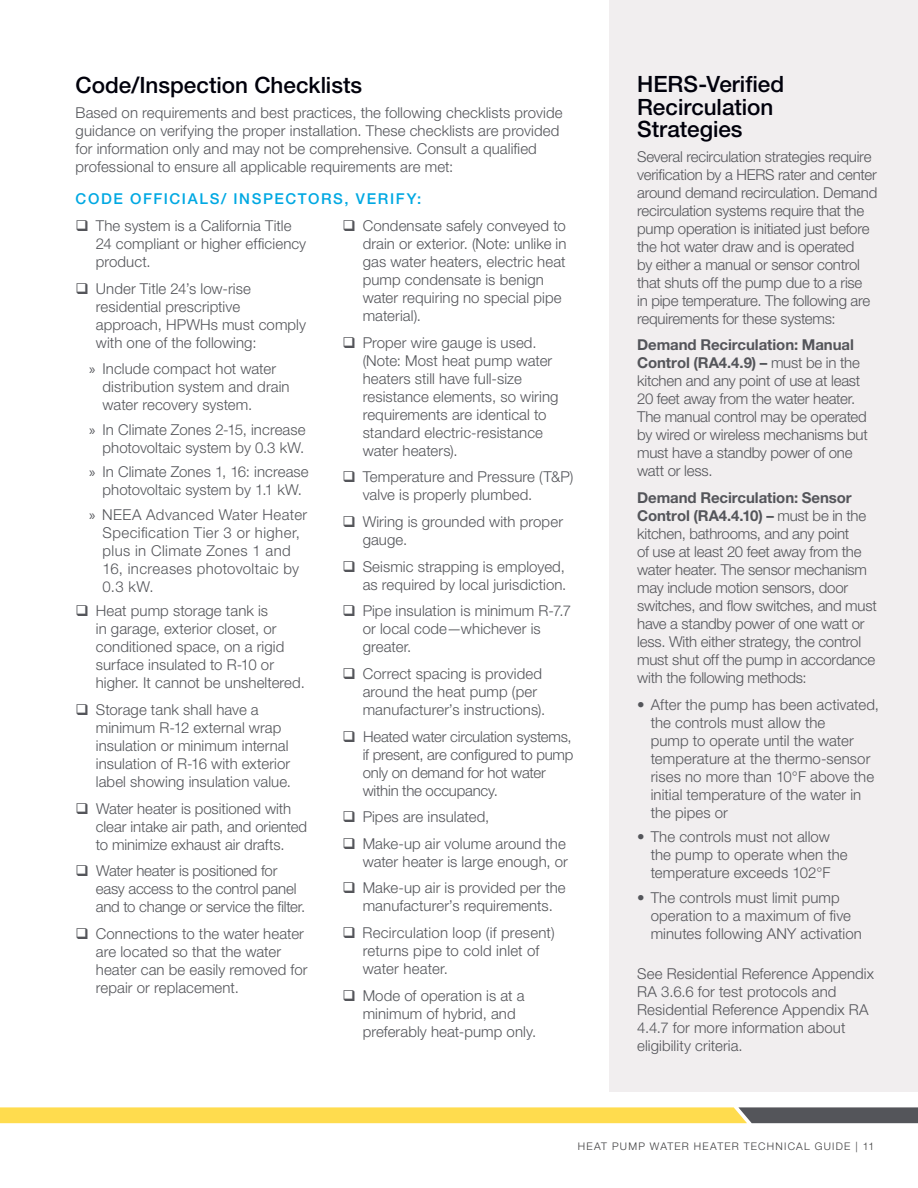
<style>
.page{position:relative;width:918px;height:1188px;background:#fff}
.page>*{position:absolute;margin:0;border:0;box-sizing:border-box;transform-origin:0 0}
.head_2{font:500 22.5px/22.5px "Helvetica Neue LT";color:#00000b}
.body{font:300 15px/18px "Helvetica Neue LT";letter-spacing:.005em;color:#54555a}
.body-2{font:300 15px/18px "Helvetica Neue LT";letter-spacing:-.015em;color:#54555a}
.body-3{font:300 15px/18px "Helvetica Neue LT";letter-spacing:.025em;color:#54555a}
.head_6{font:500 15px "Helvetica Neue LT";letter-spacing:.11em;color:#00a8e2}
.t1{font:300 10.5px "Helvetica Neue LT";letter-spacing:.115em;color:#3e3e3f}
.s1{font-family:"Myriad Pro";font-weight:400}
.s2{font-weight:700}
</style>
<div class="page">
<div style="left:609px;top:0;width:309px;height:1092px;background:#f1eeef"></div>
<svg style="left:0;top:1107px;width:918px;height:16px;background:#dfc455"></svg>
<p class="head_2" style="left:76px;top:74px;width:288px">Code/Inspection Checklists</p>
<p class="body" style="left:76px;top:103px;width:488px">Based on requirements and best practices, the following checklists provide guidance on verifying the proper installation. These checklists are provided for information only and may not be comprehensive. Consult a qualified professional to ensure all applicable requirements are met:</p>
<p class="head_6" style="left:76px;top:189px;width:347px">CODE OFFICIALS/ INSPECTORS, VERIFY:</p>
<p class="body" style="left:96px;top:216px;width:212px">The system is a California Title<br>24 compliant or higher efficiency product.</p>
<p class="body" style="left:96px;top:279px;width:212px">Under Title 24’s low-rise residential prescriptive approach, HPWHs must comply with one of the following:</p>
<p class="body" style="left:103px;top:360px;width:188px;text-indent:-14px"><span class="s1">»</span> Include compact hot water distribution system and drain water recovery system.</p>
<p class="body" style="left:89px;top:420px;width:218px;text-align:right"><span class="s1">»</span> In Climate Zones 2-15, increase photovoltaic system by 0.3 kW.</p>
<p class="body" style="left:89px;top:463px;width:221px;text-align:center"><span class="s1">»</span> In Climate Zones 1, 16: increase photovoltaic system by 1.1 kW.</p>
<p class="body-3" style="left:103px;top:505px;width:206px;text-indent:-14px"><span class="s1">»</span> NEEA Advanced Water Heater<br>Specification Tier 3 or higher, plus in Climate Zones 1 and<br>16, increases photovoltaic by<br>0.3 kW.</p>
<p class="body" style="left:96px;top:602px;width:211px">Heat pump storage tank is<br>in garage, exterior closet, or conditioned space, on a rigid surface insulated to R-10 or higher. It cannot be unsheltered.</p>
<p class="body" style="left:96px;top:700px;width:197px">Storage tank shall have a minimum R-12 external wrap insulation or minimum internal insulation of R-16 with exterior label showing insulation value.</p>
<p class="body" style="left:96px;top:799px;width:213px">Water heater is positioned with clear intake air path, and oriented to minimize exhaust air drafts.</p>
<p class="body-2" style="left:96px;top:861px;width:211px">Water heater is positioned for easy access to the control panel and to change or service the filter.</p>
<p class="body" style="left:96px;top:924px;width:213px">Connections to the water heater are located so that the water heater can be easily removed for repair or replacement.</p>
<p class="body" style="left:363px;top:216px;width:205px">Condensate safely conveyed to drain or exterior. (Note: unlike in gas water heaters, electric heat pump condensate is benign water requiring no special pipe material).</p>
<p class="body" style="left:363px;top:333px;width:197px">Proper wire gauge is used. (Note: Most heat pump water heaters still have full-size resistance elements, so wiring requirements are identical to standard electric-resistance water heaters).</p>
<p class="body" style="left:363px;top:468px;width:212px">Temperature and Pressure (T&amp;P) valve is properly plumbed.</p>
<p class="body" style="left:363px;top:512px;width:202px">Wiring is grounded with proper gauge.</p>
<p class="body" style="left:363px;top:557px;width:205px">Seismic strapping is employed, as required by local jurisdiction.</p>
<p class="body" style="left:363px;top:602px;width:210px">Pipe insulation is minimum R-7.7 or local code—whichever is greater.</p>
<p class="body" style="left:363px;top:664px;width:184px">Correct spacing is provided around the heat pump (per manufacturer’s instructions).</p>
<p class="body-2" style="left:363px;top:727px;width:212px">Heated water circulation systems, if present, are configured to pump only on demand for hot water within the occupancy.</p>
<p class="body" style="left:363px;top:807px;width:128px">Pipes are insulated,</p>
<p class="body" style="left:363px;top:834px;width:207px">Make-up air volume around the water heater is large enough, or</p>
<p class="body" style="left:363px;top:879px;width:205px">Make-up air is provided per the manufacturer’s requirements.</p>
<p class="body" style="left:363px;top:923px;width:194px">Recirculation loop (if present) returns pipe to cold inlet of water heater.</p>
<p class="body" style="left:363px;top:986px;width:175px">Mode of operation is at a minimum of hybrid, and preferably heat-pump only.</p>
<p class="head_2" style="left:637px;top:73px;width:148px">HERS-Verified<br>Recirculation<br>Strategies</p>
<p class="body-2" style="left:637px;top:147px;width:242px">Several recirculation strategies require verification by a HERS rater and center around demand recirculation. Demand recirculation systems require that the pump operation is initiated just before the hot water draw and is operated<br>by either a manual or sensor control that shuts off the pump due to a rise<br>in pipe temperature. The following are requirements for these systems:</p>
<p class="body-2" style="left:637px;top:336px;width:232px"><span class="s2">Demand Recirculation: Manual<br>Control (RA4.4.9) –</span> must be in the kitchen and any point of use at least<br>20 feet away from the water heater.<br>The manual control may be operated by wired or wireless mechanisms but must have a standby power of one watt or less.</p>
<p class="body-2" style="left:637px;top:488px;width:241px"><span class="s2">Demand Recirculation: Sensor Control (RA4.4.10) –</span> must be in the kitchen, bathrooms, and any point<br>of use at least 20 feet away from the water heater. The sensor mechanism may include motion sensors, door switches, and flow switches, and must have a standby power of one watt or less. With either strategy, the control must shut off the pump in accordance with the following methods:</p>
<p class="body" style="left:651px;top:695px;width:230px;text-indent:-14px">• After the pump has been activated, the controls must allow the<br>pump to operate until the water temperature at the thermo-sensor rises no more than 10°F above the initial temperature of the water in the pipes or</p>
<p class="body" style="left:651px;top:828px;width:199px;text-indent:-14px">• The controls must not allow the pump to operate when the temperature exceeds 102°F</p>
<p class="body" style="left:651px;top:888px;width:213px;text-indent:-14px">• The controls must limit pump operation to a maximum of five minutes following ANY activation</p>
<p class="body" style="left:637px;top:964px;width:238px">See Residential Reference Appendix<br>RA 3.6.6 for test protocols and<br>Residential Reference Appendix RA<br>4.4.7 for more information about eligibility criteria.</p>
<p class="t1" style="left:578px;top:1140px;width:298px">HEAT PUMP WATER HEATER TECHNICAL GUIDE | 11</p>
</div>
